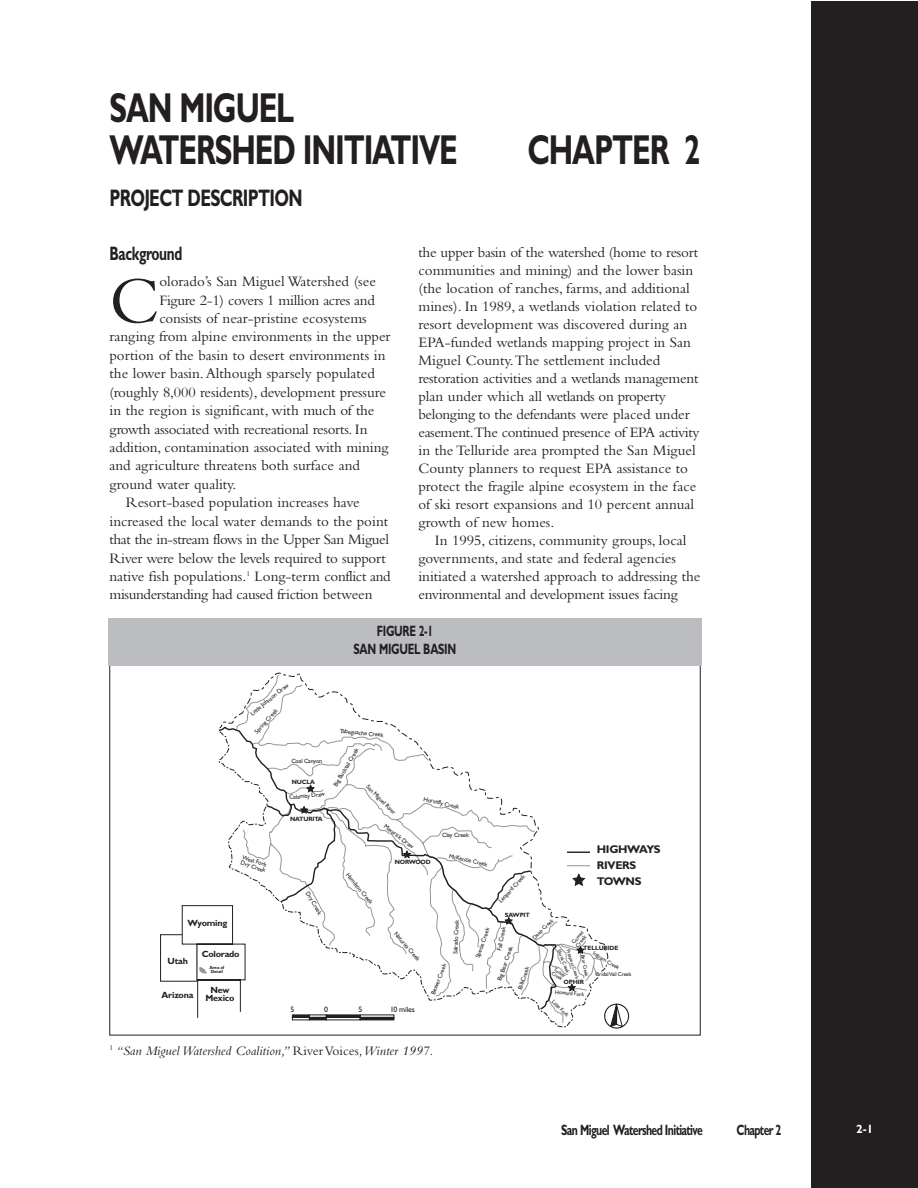
<style>
.page{position:relative;width:918px;height:1188px;background:#fff}
.page>*{position:absolute;margin:0;border:0;box-sizing:border-box;transform-origin:0 0}
.t1{font:68.55px "Bembo";color:#231f20}
.t2{font:700 42px/42px "Gill Sans";letter-spacing:-.04em;color:#231f20;scale:.7 1}
.t3{font:700 24px "Gill Sans";letter-spacing:-.04em;color:#231f20;scale:.7 1}
.t4{font:700 19.5px "Gill Sans";letter-spacing:-.03em;color:#231f20;scale:.7 1}
.t5{font:15px/18px "Bembo";color:#231f20}
.t6{font:15px "Bembo";letter-spacing:-.02em;color:#231f20}
.t7{font:700 15px "Gill Sans";letter-spacing:-.055em;color:#231f20;scale:.7 1}
.t8{font:700 15px/18px "Gill Sans";letter-spacing:-.03em;color:#231f20;text-align:center;scale:.7 1}
.t9{font:italic 13.5px "Bembo";color:#231f20}
.t10{font:700 12px "Gill Sans";color:#fff}
.t11{font:700 11.25px/15.8px "Gill Sans";letter-spacing:-.025em;color:#231f20}
.t12{font:700 9px "Gill Sans";letter-spacing:-.025em;color:#231f20}
.t13{font:7.8px "Gill Sans";letter-spacing:-.025em;color:#231f20}
.t14{font:6.15px/5.6px "Gill Sans";letter-spacing:-.025em;color:#231f20}
.t15{font:700 6.15px "Gill Sans";letter-spacing:-.025em;color:#231f20}
.t16{font:5.7px/5.1px "Gill Sans";letter-spacing:-.025em;color:#231f20}
.t17{font:5.55px "Gill Sans";color:#231f20}
.t18{font:5.1px/4.5px "Gill Sans";color:#231f20}
.t19{font:700 4.5px/4.5px "Gill Sans";letter-spacing:-.025em;color:#231f20;text-align:center}
.s1{font-style:normal}
</style>
<div class="page">
<div style="left:160px;top:934px;width:37px;height:47px;border:1px solid #231f20"></div>
<svg style="left:236px;top:675px;width:67px;height:51px"></svg>
<svg style="left:218px;top:726px;width:340px;height:275px"></svg>
<svg style="left:567px;top:865px;width:23px;height:1px"></svg>
<svg style="left:567px;top:852px;width:23px;height:1px"></svg>
<svg style="left:572px;top:873px;width:14px;height:13px"></svg>
<svg style="left:306px;top:785px;width:9px;height:8px"></svg>
<svg style="left:300px;top:806px;width:8px;height:8px"></svg>
<svg style="left:486px;top:917px;width:118px;height:106px"></svg>
<svg style="left:403px;top:851px;width:8px;height:7px"></svg>
<svg style="left:182px;top:905px;width:64px;height:113px"></svg>
<div style="left:604px;top:1004px;width:25px;height:25px;border:1px solid #231f20;border-radius:50%"></div>
<svg style="left:610px;top:1004px;width:13px;height:23px"></svg>
<div style="left:292px;top:1015px;width:18px;height:3px;border:1px solid #231f20"></div>
<div style="left:326px;top:1015px;width:34px;height:3px;border:1px solid #231f20"></div>
<div style="left:292px;top:1017px;width:18px;height:3px;border:1px solid #231f20"></div>
<div style="left:309px;top:1017px;width:18px;height:3px;border:1px solid #231f20"></div>
<div style="left:326px;top:1017px;width:34px;height:3px;border:1px solid #231f20"></div>
<div style="left:360px;top:1017px;width:34px;height:3px;border:1px solid #231f20"></div>
<div style="left:108px;top:618px;width:594px;height:47px;background:#bbbdc0"></div>
<div style="left:812px;top:2px;width:106px;height:1186px;background:#231f20"></div>
<h1 class="t2" style="left:110px;top:91px;width:499px">SAN MIGUEL<br>WATERSHED INITIATIVE</h1>
<h1 class="t2" style="left:527px;top:133px;width:249px">CHAPTER 2</h1>
<h2 class="t3" style="left:110px;top:190px;width:278px">PROJECT DESCRIPTION</h2>
<h3 class="t4" style="left:110px;top:247px;width:106px">Background</h3>
<p class="t1" style="left:110px;top:276px;width:51px">C</p>
<p class="t5" style="left:159px;top:274px;width:218px">olorado’s San Miguel Watershed (see</p>
<p class="t6" style="left:159px;top:295px;width:217px">Figure 2-1) covers 1 million acres and</p>
<p class="t5" style="left:159px;top:311px;width:209px">consists of near-pristine ecosystems</p>
<p class="t5" style="left:110px;top:329px;width:283px">ranging from alpine environments in the upper</p>
<p class="t5" style="left:110px;top:348px;width:278px">portion of the basin to desert environments in</p>
<p class="t5" style="left:110px;top:366px;width:267px">the lower basin.Although sparsely populated</p>
<p class="t5" style="left:110px;top:384px;width:278px">(roughly 8,000 residents), development pressure</p>
<p class="t5" style="left:110px;top:403px;width:266px">in the region is significant, with much of the</p>
<p class="t6" style="left:110px;top:423px;width:260px">growth associated with recreational resorts. In</p>
<p class="t5" style="left:110px;top:440px;width:280px">addition, contamination associated with mining</p>
<p class="t5" style="left:110px;top:458px;width:252px">and agriculture threatens both surface and</p>
<p class="t5" style="left:110px;top:476px;width:128px">ground water quality.</p>
<p class="t5" style="left:109px;top:495px;width:283px;line-height:18.5px;text-indent:16px">Resort-based population increases have increased the local water demands to the point that the in-stream flows in the Upper San Miguel River were below the levels required to support native fish populations.<sup>1</sup> Long-term conflict and misunderstanding had caused friction between</p>
<p class="t5" style="left:418px;top:245px;width:282px">the upper basin of the watershed (home to resort communities and mining) and the lower basin (the location of ranches, farms, and additional mines). In 1989, a wetlands violation related to resort development was discovered during an EPA-funded wetlands mapping project in San Miguel County.The settlement included restoration activities and a wetlands management plan under which all wetlands on property belonging to the defendants were placed under easement.The continued presence of EPA activity in the Telluride area prompted the San Miguel County planners to request EPA assistance to protect the fragile alpine ecosystem in the face of ski resort expansions and 10 percent annual growth of new homes.</p>
<p class="t5" style="left:418px;top:533px;width:283px;text-indent:16px">In 1995, citizens, community groups, local governments, and state and federal agencies initiated a watershed approach to addressing the environmental and development issues facing</p>
<p class="t14" style="left:250px;top:713px;width:49px;rotate:-39deg">Little Johnson Draw</p>
<p class="t14" style="left:254px;top:731px;width:33px;rotate:-47deg">Spring Creek</p>
<p class="t8" style="left:354px;top:624px;width:148px">FIGURE 2-1<br>SAN MIGUEL BASIN</p>
<p class="t14" style="left:340px;top:729px;width:45px;rotate:5deg">Tab eguache C r eek</p>
<p class="t14" style="left:333px;top:785px;width:45px;rotate:-59deg">Big Bucktail Creek</p>
<p class="t14" style="left:291px;top:758px;width:33px;rotate:1deg">Coal Can y on</p>
<p class="t14" style="left:289px;top:795px;width:37px;rotate:-5deg">Calam ity D ra w</p>
<p class="t14" style="left:369px;top:784px;width:41px;rotate:45deg">San Miguel River</p>
<p class="t15" style="left:292px;top:780px;width:25px">NUCLA</p>
<p class="t15" style="left:290px;top:817px;width:34px">NATURITA</p>
<p class="t14" style="left:424px;top:797px;width:38px;rotate:13deg">Horsefly Creek</p>
<p class="t14" style="left:243px;top:855px;width:28px;rotate:18deg">West Fork<br>Dry Creek</p>
<p class="t12" style="left:188px;top:920px;width:41px">Wyoming</p>
<p class="t12" style="left:168px;top:957px;width:22px">Utah</p>
<p class="t12" style="left:162px;top:991px;width:34px">Arizona</p>
<p class="t12" style="left:202px;top:950px;width:39px">Colorado</p>
<p class="t12" style="left:211px;top:987px;width:21px">New</p>
<p class="t19" style="left:209px;top:966px;width:16px">Area of<br>Detail</p>
<p class="t12" style="left:206px;top:995px;width:30px">Mexico</p>
<p class="t14" style="left:386px;top:824px;width:38px;rotate:37deg">Maverick Draw</p>
<p class="t14" style="left:442px;top:833px;width:28px">Cla y Cr eek</p>
<p class="t14" style="left:450px;top:854px;width:41px;rotate:13deg">McKenzie Creek</p>
<p class="t11" style="left:597px;top:843px;width:65px">HIGHWAYS<br>RIVERS<br>TOWNS</p>
<p class="t15" style="left:395px;top:860px;width:38px">NORWOOD</p>
<p class="t14" style="left:349px;top:872px;width:40px;rotate:51deg">Hamilton Creek</p>
<p class="t14" style="left:498px;top:901px;width:38px;rotate:-47deg">Leopard Creek</p>
<p class="t14" style="left:309px;top:891px;width:28px;rotate:60deg">Dry Creek</p>
<p class="t15" style="left:505px;top:912px;width:27px">SAWPIT</p>
<p class="t16" style="left:532px;top:937px;width:28px;rotate:-44deg">Deep Creek</p>
<p class="t14" style="left:453px;top:954px;width:35px;rotate:-87deg">Salrado Cr eek</p>
<p class="t14" style="left:497px;top:950px;width:26px;rotate:-79deg">Fall C re ek</p>
<p class="t14" style="left:476px;top:957px;width:33px;rotate:-71deg">Specie Creek</p>
<p class="t16" style="left:571px;top:942px;width:17px;rotate:-50deg">Comet<br>Creek</p>
<p class="t14" style="left:397px;top:931px;width:38px;rotate:49deg">Naturita Creek</p>
<p class="t15" style="left:583px;top:945px;width:36px">TELLURIDE</p>
<p class="t14" style="left:497px;top:980px;width:38px;rotate:-71deg">Big Bear Creek</p>
<p class="t18" style="left:570px;top:949px;width:32px;rotate:72deg">Prospect Creek</p>
<p class="t17" style="left:595px;top:951px;width:31px;rotate:31deg">Ingram Creek</p>
<p class="t18" style="left:561px;top:949px;width:27px;rotate:69deg">Skunk Creek</p>
<p class="t18" style="left:585px;top:954px;width:24px;rotate:80deg">Bear Cr eek</p>
<p class="t14" style="left:431px;top:993px;width:34px;rotate:-68deg">Beaver Creek</p>
<p class="t14" style="left:518px;top:988px;width:25px;rotate:-71deg">BilkCreek</p>
<p class="t18" style="left:555px;top:967px;width:15px;rotate:32deg">Turkey<br>Creek</p>
<p class="t16" style="left:554px;top:999px;width:23px;rotate:45deg">Lake Fork</p>
<p class="t16" style="left:596px;top:972px;width:37px">Bridal V ail Cr eek</p>
<p class="t15" style="left:564px;top:980px;width:22px">OPHIR</p>
<p class="t16" style="left:555px;top:990px;width:31px;rotate:5deg">Ho war d F ork</p>
<p class="t13" style="left:291px;top:1007px;width:5px">5</p>
<p class="t13" style="left:324px;top:1007px;width:5px">0</p>
<p class="t13" style="left:358px;top:1007px;width:5px">5</p>
<p class="t13" style="left:390px;top:1007px;width:26px">10 miles</p>
<p class="t9" style="left:110px;top:1046px;width:325px"><sup>1</sup> “San Miguel Watershed Coalition,” <span class="s1">River Voices</span>,Winter 1997.</p>
<p class="t7" style="left:561px;top:1124px;width:204px">San Miguel Watershed Initiative</p>
<p class="t7" style="left:737px;top:1124px;width:66px">Chapter 2</p>
<p class="t10" style="left:856px;top:1125px;width:19px">2-1</p>
</div>
